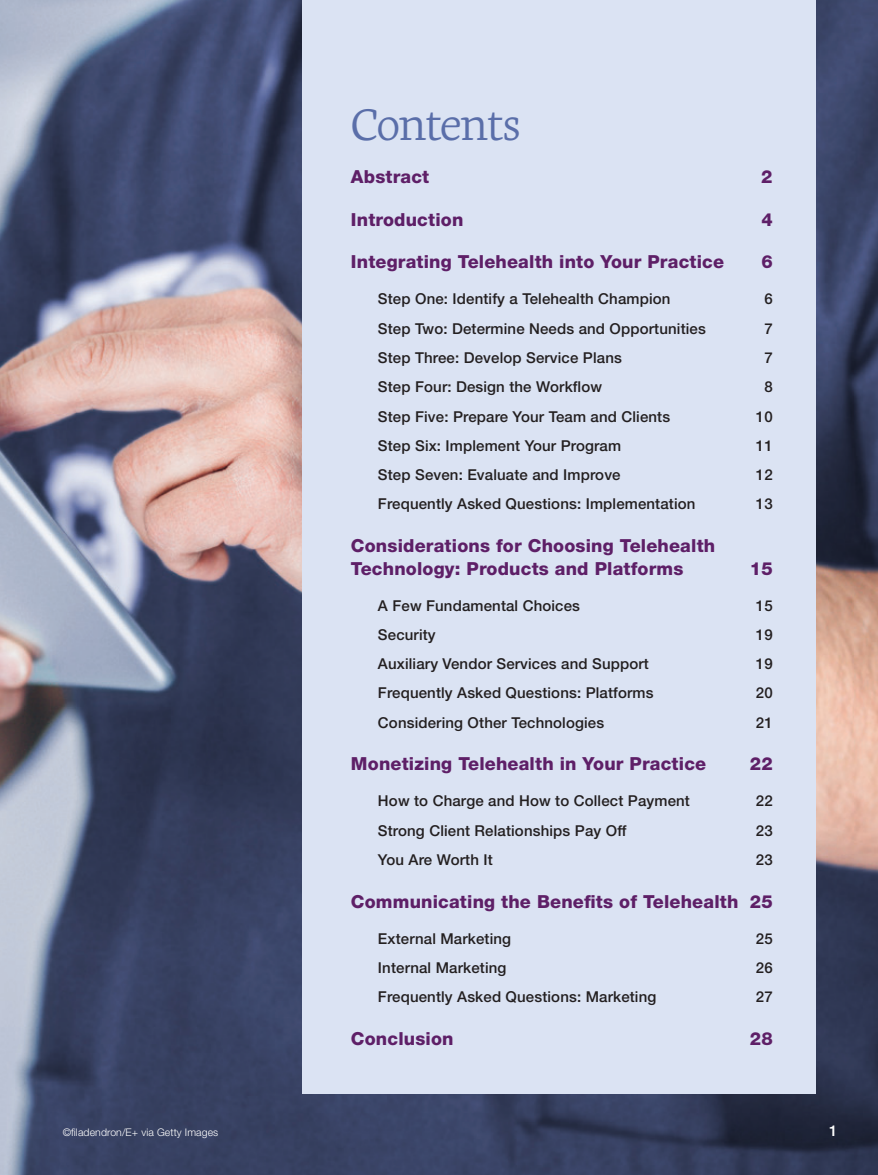
<style>
.page{position:relative;width:878px;height:1175px;background:#fff}
.page>*{position:absolute;margin:0;border:0;box-sizing:border-box;transform-origin:0 0}
.t1{font:45px "Geneo Std";letter-spacing:-.035em;color:#5a6ea9}
.t2{font:800 18px/22.5px "Helvetica Neue";letter-spacing:.01em;color:#5e1f67}
.t3{font:500 15px "Helvetica Neue";letter-spacing:.01em;color:#231f20}
.t4{font:500 15px "Helvetica Neue";color:#fff}
.t5{font:300 10.5px "Helvetica Neue";letter-spacing:.01em;color:#fff}
</style>
<div class="page">
<img style="left:0;top:0;width:878px;height:1174px">
<div style="left:303px;top:0;width:513px;height:1094px;background:#dbe3f3"></div>
<h1 class="t1" style="left:351px;top:98px;width:172px">Contents</h1>
<p class="t2" style="left:351px;top:165px;width:80px">Abstract</p>
<p class="t2" style="left:761px;top:165px;width:13px">2</p>
<p class="t2" style="left:351px;top:208px;width:114px">Introduction</p>
<p class="t2" style="left:761px;top:208px;width:13px">4</p>
<p class="t2" style="left:351px;top:251px;width:374px">Integrating Telehealth into Your Practice</p>
<p class="t2" style="left:761px;top:251px;width:13px">6</p>
<p class="t3" style="left:378px;top:290px;width:294px">Step One: Identify a Telehealth Champion</p>
<p class="t3" style="left:764px;top:290px;width:10px">6</p>
<p class="t3" style="left:378px;top:319px;width:329px">Step Two: Determine Needs and Opportunities</p>
<p class="t3" style="left:764px;top:319px;width:10px">7</p>
<p class="t3" style="left:378px;top:349px;width:245px">Step Three: Develop Service Plans</p>
<p class="t3" style="left:764px;top:349px;width:10px">7</p>
<p class="t3" style="left:378px;top:378px;width:225px">Step Four: Design the Workflow</p>
<p class="t3" style="left:764px;top:378px;width:10px">8</p>
<p class="t3" style="left:378px;top:407px;width:294px">Step Five: Prepare Your Team and Clients</p>
<p class="t3" style="left:755px;top:407px;width:18px">10</p>
<p class="t3" style="left:378px;top:436px;width:245px">Step Six: Implement Your Program</p>
<p class="t3" style="left:755px;top:436px;width:18px">11</p>
<p class="t3" style="left:378px;top:466px;width:244px">Step Seven: Evaluate and Improve</p>
<p class="t3" style="left:755px;top:466px;width:18px">12</p>
<p class="t3" style="left:378px;top:495px;width:319px">Frequently Asked Questions: Implementation</p>
<p class="t3" style="left:755px;top:495px;width:18px">13</p>
<p class="t2" style="left:351px;top:534px;width:366px">Considerations for Choosing Telehealth<br>Technology: Products and Platforms</p>
<p class="t2" style="left:749px;top:557px;width:24px">15</p>
<p class="t3" style="left:378px;top:596px;width:204px">A Few Fundamental Choices</p>
<p class="t3" style="left:755px;top:596px;width:18px">15</p>
<p class="t3" style="left:378px;top:625px;width:59px">Security</p>
<p class="t3" style="left:755px;top:625px;width:18px">19</p>
<p class="t3" style="left:378px;top:655px;width:272px">Auxiliary Vendor Services and Support</p>
<p class="t3" style="left:755px;top:655px;width:18px">19</p>
<p class="t3" style="left:378px;top:684px;width:277px">Frequently Asked Questions: Platforms</p>
<p class="t3" style="left:755px;top:684px;width:18px">20</p>
<p class="t3" style="left:378px;top:713px;width:228px">Considering Other Technologies</p>
<p class="t3" style="left:755px;top:713px;width:18px">21</p>
<p class="t2" style="left:351px;top:752px;width:357px">Monetizing Telehealth in Your Practice</p>
<p class="t2" style="left:749px;top:752px;width:24px">22</p>
<p class="t3" style="left:378px;top:792px;width:313px">How to Charge and How to Collect Payment</p>
<p class="t3" style="left:755px;top:792px;width:18px">22</p>
<p class="t3" style="left:378px;top:821px;width:250px">Strong Client Relationships Pay Off</p>
<p class="t3" style="left:755px;top:821px;width:18px">23</p>
<p class="t3" style="left:378px;top:850px;width:116px">You Are Worth It</p>
<p class="t3" style="left:755px;top:850px;width:18px">23</p>
<p class="t2" style="left:351px;top:890px;width:423px">Communicating the Benefits of Telehealth 25</p>
<p class="t3" style="left:378px;top:929px;width:135px">External Marketing</p>
<p class="t3" style="left:755px;top:929px;width:18px">25</p>
<p class="t3" style="left:378px;top:958px;width:130px">Internal Marketing</p>
<p class="t3" style="left:755px;top:958px;width:18px">26</p>
<p class="t3" style="left:378px;top:988px;width:280px">Frequently Asked Questions: Marketing</p>
<p class="t3" style="left:755px;top:988px;width:18px">27</p>
<p class="t2" style="left:351px;top:1027px;width:104px">Conclusion</p>
<p class="t2" style="left:749px;top:1027px;width:24px">28</p>
<p class="t5" style="left:63px;top:1126px;width:157px">©filadendron/E+ via Getty Images</p>
<p class="t4" style="left:829px;top:1121px;width:10px">1</p>
</div>
